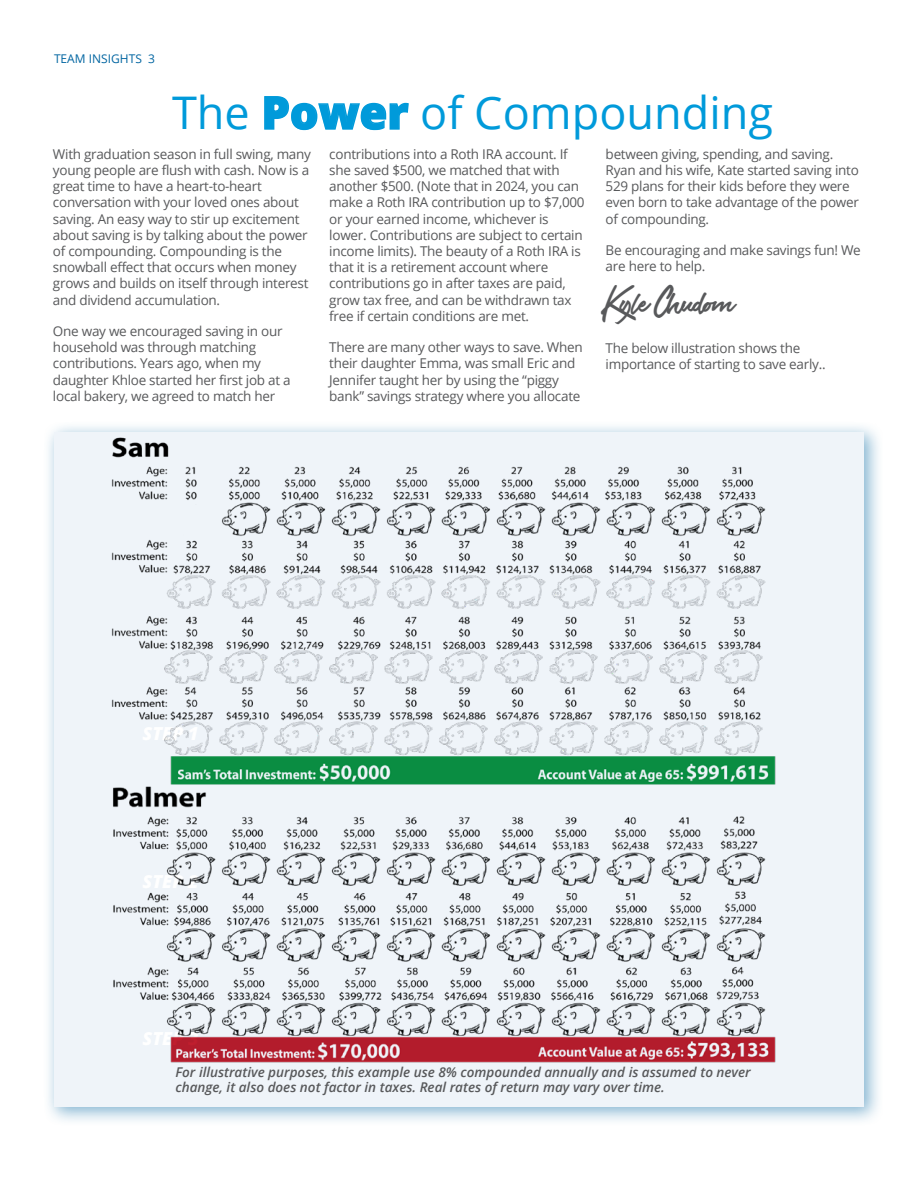
<style>
.page{position:relative;width:918px;height:1188px;background:#fff}
.page>*{position:absolute;margin:0;border:0;box-sizing:border-box;transform-origin:0 0}
.t1{font:45px "Open Sans";color:#009ada}
.p01_Header{font:45px "Airlines";letter-spacing:-.135em;color:#58595b}
.p01_Header-2{font:13.5px/16.2px "Open Sans";letter-spacing:-.02em;color:#58595b}
.p01_Header-3{font:italic 600 13.5px/15px "Open Sans";color:#58595b}
.t2{font:12px "Open Sans";color:#0065a1}
.s1{font-weight:800}
</style>
<div class="page">
<div style="left:43px;top:421px;width:841px;height:706px;background:#3384b4;opacity:.6"></div>
<div style="left:54px;top:432px;width:810px;height:675px;background:#eff4f9"></div>
<img style="left:112px;top:437px;width:664px;height:626px">
<p class="t2" style="left:54px;top:51px;width:103px">TEAM INSIGHTS 3</p>
<p class="t1" style="left:172px;top:82px;width:602px">The <span class="s1">Power</span> of Compounding</p>
<p class="p01_Header-2" style="left:53px;top:145px;width:260px">With graduation season in full swing, many young people are flush with cash. Now is a great time to have a heart-to-heart conversation with your loved ones about saving. An easy way to stir up excitement about saving is by talking about the power of compounding. Compounding is the snowball effect that occurs when money grows and builds on itself through interest and dividend accumulation.</p>
<p class="p01_Header-2" style="left:53px;top:323px;width:239px">One way we encouraged saving in our household was through matching contributions. Years ago, when my daughter Khloe started her first job at a local bakery, we agreed to match her</p>
<p class="p01_Header-2" style="left:329px;top:145px;width:257px">contributions into a Roth IRA account. If she saved $500, we matched that with another $500. (Note that in 2024, you can make a Roth IRA contribution up to $7,000 or your earned income, whichever is lower. Contributions are subject to certain income limits). The beauty of a Roth IRA is that it is a retirement account where contributions go in after taxes are paid, grow tax free, and can be withdrawn tax free if certain conditions are met.</p>
<p class="p01_Header-2" style="left:329px;top:339px;width:255px">There are many other ways to save. When their daughter Emma, was small Eric and Jennifer taught her by using the “piggy bank” savings strategy where you allocate</p>
<p class="p01_Header-2" style="left:606px;top:145px;width:255px">between giving, spending, and saving.<br>Ryan and his wife, Kate started saving into 529 plans for their kids before they were even born to take advantage of the power of compounding.</p>
<p class="p01_Header-2" style="left:606px;top:242px;width:257px">Be encouraging and make savings fun! We are here to help.</p>
<p class="p01_Header" style="left:606px;top:281px;width:134px">Kyle Chudom</p>
<p class="p01_Header-2" style="left:606px;top:340px;width:222px">The below illustration shows the importance of starting to save early..</p>
<p class="p01_Header-3" style="left:176px;top:1064px;width:577px">For illustrative purposes, this example use 8% compounded annually and is assumed to never change, it also does not factor in taxes. Real rates of return may vary over time.</p>
</div>
